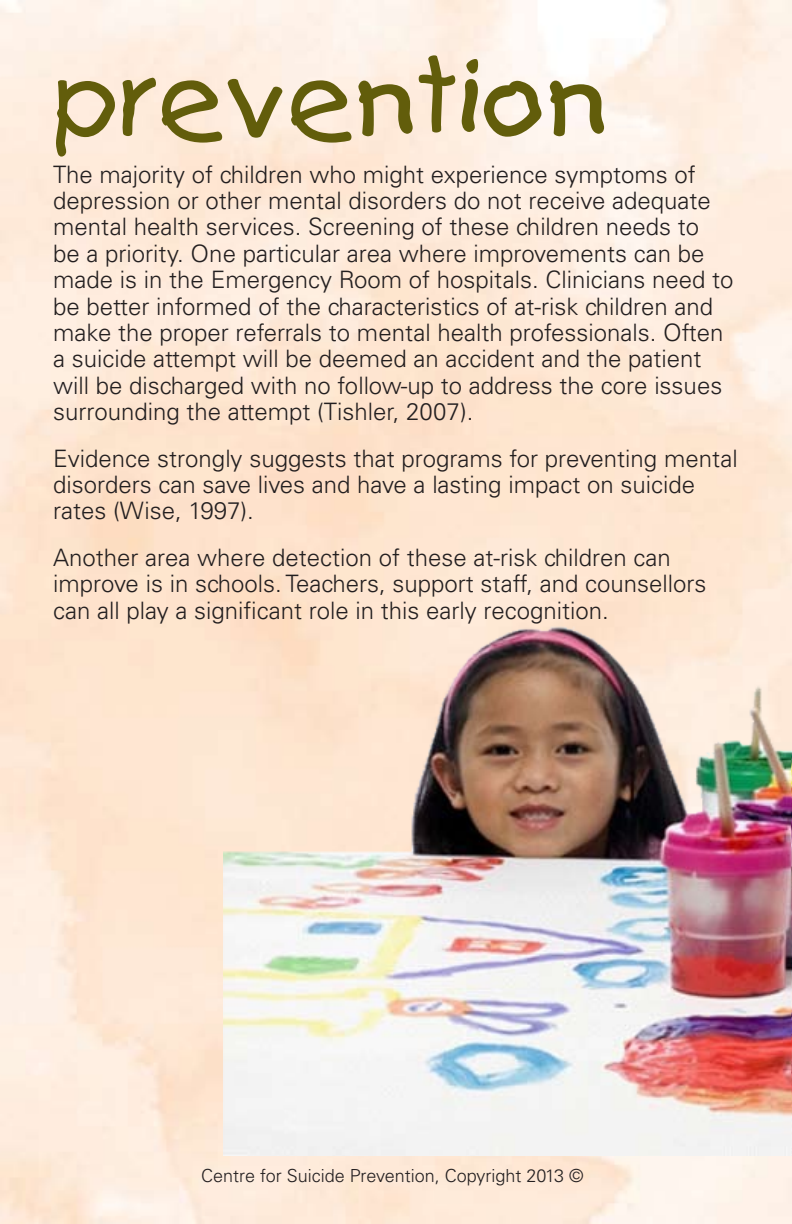
<style>
.page{position:relative;width:792px;height:1224px;background:#fff}
.page>*{position:absolute;margin:0;border:0;box-sizing:border-box;transform-origin:0 0}
.t1{font:100px "Kids Plain";color:#625d0b}
.t2{font:300 24px/26.4px "Univers";color:#231f20}
.t3{font:300 18px "Univers";color:#231f20}
</style>
<div class="page">
<img style="left:223px;top:380px;width:569px;height:775px">
<p class="t1" style="left:53px;top:38px;width:560px">prevention</p>
<p class="t2" style="left:53px;top:161px;width:682px">The majority of children who might experience symptoms of depression or other mental disorders do not receive adequate mental health services. Screening of these children needs to<br>be a priority. One particular area where improvements can be made is in the Emergency Room of hospitals. Clinicians need to be better informed of the characteristics of at-risk children and make the proper referrals to mental health professionals. Often a suicide attempt will be deemed an accident and the patient will be discharged with no follow-up to address the core issues surrounding the attempt (Tishler, 2007).</p>
<p class="t2" style="left:53px;top:445px;width:686px">Evidence strongly suggests that programs for preventing mental disorders can save lives and have a lasting impact on suicide rates (Wise, 1997).</p>
<p class="t2" style="left:53px;top:544px;width:655px">Another area where detection of these at-risk children can improve is in schools. Teachers, support staff, and counsellors can all play a significant role in this early recognition.</p>
<p class="t3" style="left:201px;top:1165px;width:384px">Centre for Suicide Prevention, Copyright 2013 ©</p>
<p class="t3" style="left:204px;top:1173px;width:384px">Centre for Suicide Prevention, Copyright 2013 ©</p>
</div>
